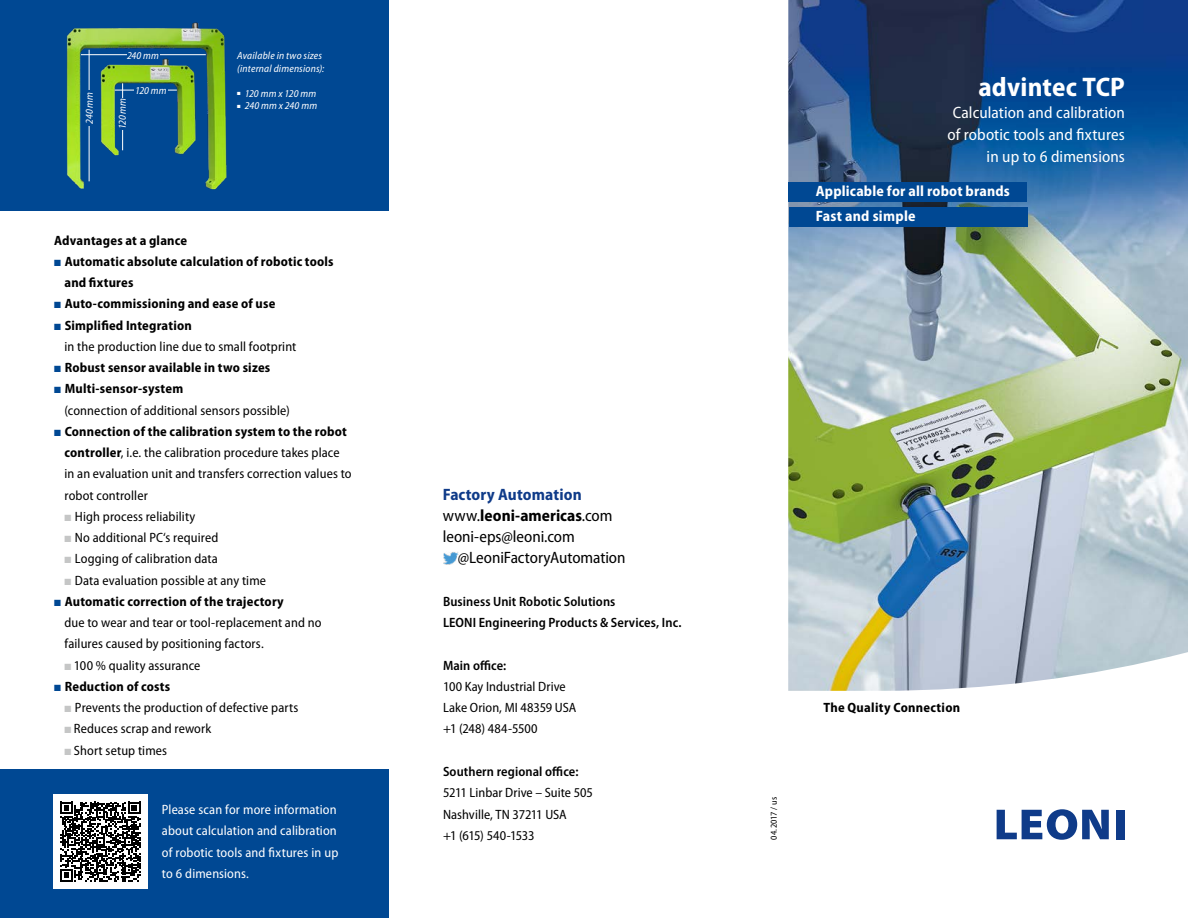
<style>
.page{position:relative;width:1188px;height:918px;background:#fff}
.page>*{position:absolute;margin:0;border:0;box-sizing:border-box;transform-origin:0 0}
.t1{font:700 semi-condensed 27px "Myriad Pro";letter-spacing:.005em;color:#fff}
.t2{font:semi-condensed 16.5px/21.3px "Myriad Pro";letter-spacing:-.005em;color:#000}
.t3{font:semi-condensed 16.5px/21.8px "Myriad Pro";letter-spacing:.005em;color:#fff;text-align:right}
.t4{font:700 semi-condensed 15px/24.8px "Myriad Pro";letter-spacing:.015em;color:#fff}
.t5{font:semi-condensed 13.5px/21.3px "Myriad Pro";letter-spacing:.01em;color:#000}
.t6{font:700 semi-condensed 13.5px/21.3px "Myriad Pro";letter-spacing:.015em;color:#000}
.t7{font:semi-condensed 13.5px/21.3px "Myriad Pro";letter-spacing:.01em;color:#fff}
.t8{font:600 semi-condensed 13.5px/21.3px "Myriad Pro";letter-spacing:.005em;color:#000}
.t9{font:italic semi-condensed 10.5px/12.6px "Myriad Pro";letter-spacing:.015em;color:#fff}
.t10{font:semi-condensed 9px "Myriad Pro";letter-spacing:.015em;color:#000}
.s1{color:#004893}
.s2{font-weight:700}
.s3{color:#c5c6c6}
.s4{font-weight:700;color:#0f3b89}
</style>
<div class="page">
<img style="left:788px;top:0;width:400px;height:691px">
<svg style="left:997px;top:809px;width:112px;height:31px"></svg>
<div style="left:1116px;top:810px;width:8px;height:29px;background:#0f3b89"></div>
<div style="left:789px;top:183px;width:238px;height:19px;background:#004893"></div>
<div style="left:789px;top:207px;width:238px;height:19px;background:#004893"></div>
<div style="left:0;top:0;width:389px;height:210px;background:#004893"></div>
<img style="left:66px;top:22px;width:161px;height:168px">
<hr style="left:81px;top:54px;width:125px;height:1px;background:#fff">
<div style="left:127px;top:50px;width:32px;height:10px;background:#004893"></div>
<hr style="left:89px;top:50px;width:1px;height:131px;background:#fff">
<div style="left:83px;top:90px;width:12px;height:35px;background:#004893"></div>
<hr style="left:122px;top:83px;width:1px;height:67px;background:#fff">
<div style="left:116px;top:98px;width:12px;height:32px;background:#004893"></div>
<hr style="left:115px;top:90px;width:62px;height:1px;background:#fff">
<div style="left:134px;top:84px;width:34px;height:12px;background:#004893"></div>
<div style="left:0;top:769px;width:389px;height:149px;background:#004893"></div>
<div style="left:53px;top:794px;width:95px;height:94px;background:#fff"></div>
<svg style="left:60px;top:802px;width:80px;height:79px"></svg>
<img style="left:444px;top:552px;width:14px;height:13px">
<p class="t9" style="left:127px;top:49px;width:33px">240 mm</p>
<p class="t9" style="left:83px;top:124px;width:33px;rotate:-90deg">240 mm</p>
<p class="t9" style="left:116px;top:129px;width:33px;rotate:-90deg">120 mm</p>
<p class="t9" style="left:135px;top:84px;width:33px">120 mm</p>
<p class="t9" style="left:237px;top:49px;width:89px">Available in two sizes (internal dimensions):</p>
<p class="t9" style="left:237px;top:87px;width:81px">■ 120 mm x 120 mm</p>
<p class="t9" style="left:237px;top:100px;width:81px">■ 240 mm x 240 mm</p>
<p class="t6" style="left:54px;top:229px;width:135px">Advantages at a glance</p>
<p class="t6" style="left:65px;top:250px;width:271px;text-indent:-11px"><span class="s1">■</span> Automatic absolute calculation of robotic tools and fixtures</p>
<p class="t6" style="left:54px;top:293px;width:223px"><span class="s1">■</span> Auto-commissioning and ease of use</p>
<p class="t5" style="left:64px;top:314px;width:233px;text-indent:-10px"><span class="s1">■</span> <span class="s2">Simplified Integration<br></span>in the production line due to small footprint</p>
<p class="t6" style="left:54px;top:356px;width:218px"><span class="s1">■</span> Robust sensor available in two sizes</p>
<p class="t5" style="left:64px;top:378px;width:227px;text-indent:-10px"><span class="s1">■</span> <span class="s2">Multi-sensor-system<br></span>(connection of additional sensors possible)</p>
<p class="t5" style="left:64px;top:420px;width:289px;text-indent:-10px"><span class="s1">■</span> <span class="s2">Connection of the calibration system to the robot controller</span>, i.e. the calibration procedure takes place in an evaluation unit and transfers correction values to robot controller</p>
<p class="t5" style="left:64px;top:506px;width:132px"><span class="s3">■</span> High process reliability</p>
<p class="t5" style="left:64px;top:527px;width:155px"><span class="s3">■</span> No additional PC‘s required</p>
<p class="t5" style="left:64px;top:548px;width:155px"><span class="s3">■</span> Logging of calibration data</p>
<p class="t5" style="left:64px;top:569px;width:203px"><span class="s3">■</span> Data evaluation possible at any time</p>
<p class="t5" style="left:65px;top:591px;width:259px;text-indent:-11px"><span class="s1">■</span> <span class="s2">Automatic correction of the trajectory<br></span>due to wear and tear or tool-replacement and no failures caused by positioning factors.</p>
<p class="t5" style="left:64px;top:654px;width:137px"><span class="s3">■</span> 100 % quality assurance</p>
<p class="t6" style="left:54px;top:675px;width:118px"><span class="s1">■</span> Reduction of costs</p>
<p class="t5" style="left:64px;top:697px;width:235px"><span class="s3">■</span> Prevents the production of defective parts</p>
<p class="t5" style="left:64px;top:718px;width:148px"><span class="s3">■</span> Reduces scrap and rework</p>
<p class="t5" style="left:64px;top:739px;width:104px"><span class="s3">■</span> Short setup times</p>
<p class="t7" style="left:162px;top:799px;width:178px">Please scan for more information about calculation and calibration of robotic tools and fixtures in up to 6 dimensions.</p>
<h1 class="t1" style="left:978px;top:70px;width:148px">advintec TCP</h1>
<p class="t3" style="left:947px;top:101px;width:179px">Calculation and calibration of robotic tools and fixtures in up to 6 dimensions</p>
<p class="t4" style="left:816px;top:178px;width:196px">Applicable for all robot brands<br>Fast and simple</p>
<p class="t2" style="left:443px;top:483px;width:171px"><span class="s4">Factory Automation </span>www.<span class="s2">leoni-americas</span>.com leoni-eps@leoni.com</p>
<p class="t2" style="left:458px;top:547px;width:169px">@LeoniFactoryAutomation</p>
<p class="t8" style="left:443px;top:590px;width:240px">Business Unit Robotic Solutions<br>LEONI Engineering Products &amp; Services, Inc.</p>
<p class="t8" style="left:443px;top:654px;width:65px">Main office:</p>
<p class="t5" style="left:443px;top:676px;width:135px">100 Kay Industrial Drive<br>Lake Orion, MI 48359 USA +1 (248) 484-5500</p>
<p class="t8" style="left:443px;top:761px;width:137px">Southern regional office:</p>
<p class="t5" style="left:443px;top:782px;width:151px">5211 Linbar Drive – Suite 505<br>Nashville, TN 37211 USA<br>+1 (615) 540-1533</p>
<p class="t10" style="left:768px;top:840px;width:45px;rotate:-90deg">04.2017 / us</p>
<p class="t6" style="left:823px;top:697px;width:138px">The Quality Connection</p>
</div>
